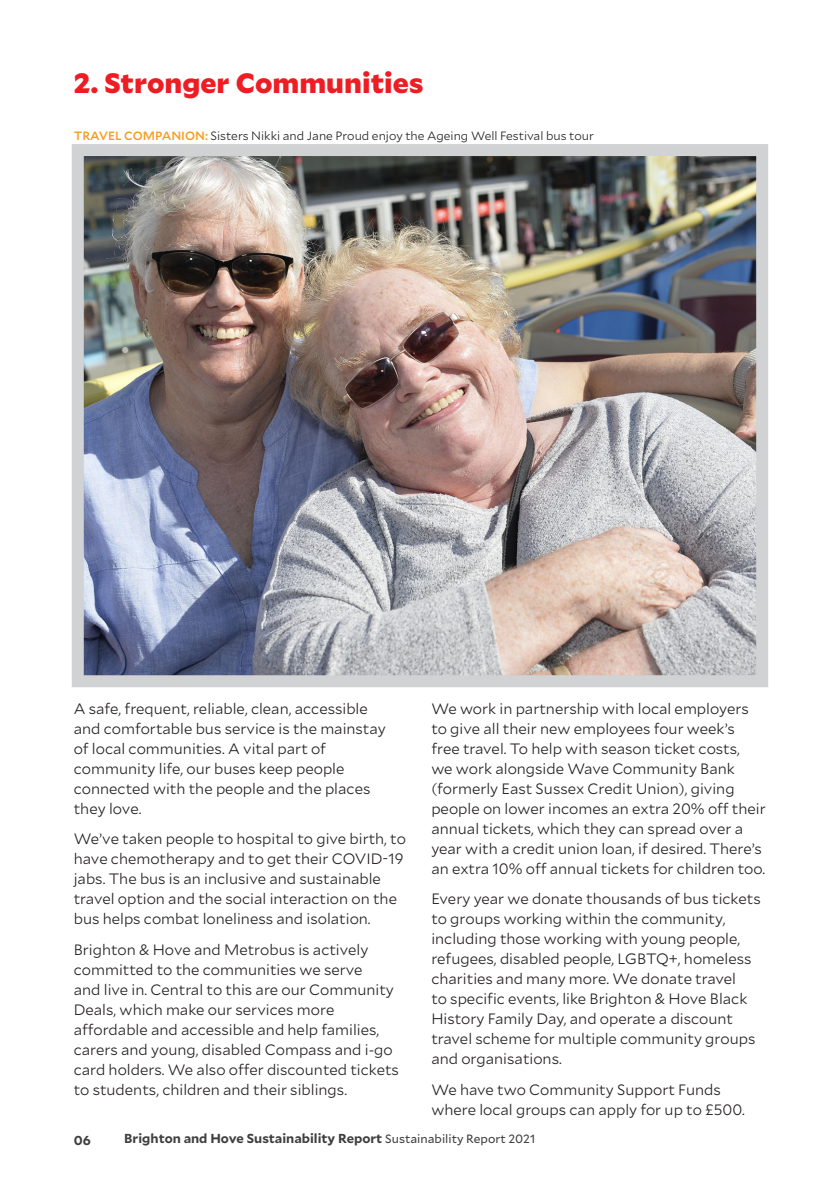
<style>
.page{position:relative;width:840px;height:1191px;background:#fff}
.page>*{position:absolute;margin:0;border:0;box-sizing:border-box;transform-origin:0 0}
.t1{font:900 28px "Mallory";color:#ee1d23}
.t2{font:300 15px/20px "Mallory";color:#231f20}
.t3{font:700 13px "Mallory";color:#3e3e3f}
.t4{font:300 12px "Mallory";color:#231f20}
.s1{font-weight:500;color:#f89c1c}
.s2{font-weight:400;font-size:12px}
</style>
<div class="page">
<img style="left:85px;top:157px;width:669px;height:517px">
<div style="left:72px;top:144px;width:695px;height:543px;border:12px solid #d1d2d4"></div>
<h1 class="t1" style="left:74px;top:62px;width:351px">2. Stronger Communities</h1>
<p class="t4" style="left:74px;top:127px;width:521px"><span class="s1">TRAVEL COMPANION:</span> Sisters Nikki and Jane Proud enjoy the Ageing Well Festival bus tour</p>
<p class="t2" style="left:74px;top:697px;width:313px">A safe, frequent, reliable, clean, accessible and comfortable bus service is the mainstay of local communities. A vital part of community life, our buses keep people connected with the people and the places they love.</p>
<p class="t2" style="left:74px;top:828px;width:333px">We’ve taken people to hospital to give birth, to have chemotherapy and to get their COVID-19 jabs. The bus is an inclusive and sustainable travel option and the social interaction on the bus helps combat loneliness and isolation.</p>
<p class="t2" style="left:74px;top:938px;width:326px">Brighton &amp; Hove and Metrobus is actively committed to the communities we serve<br>and live in. Central to this are our Community Deals, which make our services more affordable and accessible and help families, carers and young, disabled Compass and i-go card holders. We also offer discounted tickets to students, children and their siblings.</p>
<p class="t2" style="left:431px;top:697px;width:336px">We work in partnership with local employers to give all their new employees four week’s free travel. To help with season ticket costs,<br>we work alongside Wave Community Bank (formerly East Sussex Credit Union), giving people on lower incomes an extra 20% off their annual tickets, which they can spread over a year with a credit union loan, if desired. There’s an extra 10% off annual tickets for children too.</p>
<p class="t2" style="left:431px;top:888px;width:331px">Every year we donate thousands of bus tickets to groups working within the community, including those working with young people, refugees, disabled people, LGBTQ+, homeless charities and many more. We donate travel<br>to specific events, like Brighton &amp; Hove Black History Family Day, and operate a discount travel scheme for multiple community groups and organisations.</p>
<p class="t2" style="left:431px;top:1078px;width:315px">We have two Community Support Funds where local groups can apply for up to £500.</p>
<p class="t3" style="left:74px;top:1130px;width:19px">06</p>
<p class="t3" style="left:124px;top:1129px;width:412px">Brighton and Hove Sustainability Report <span class="s2">Sustainability Report 2021</span></p>
</div>
